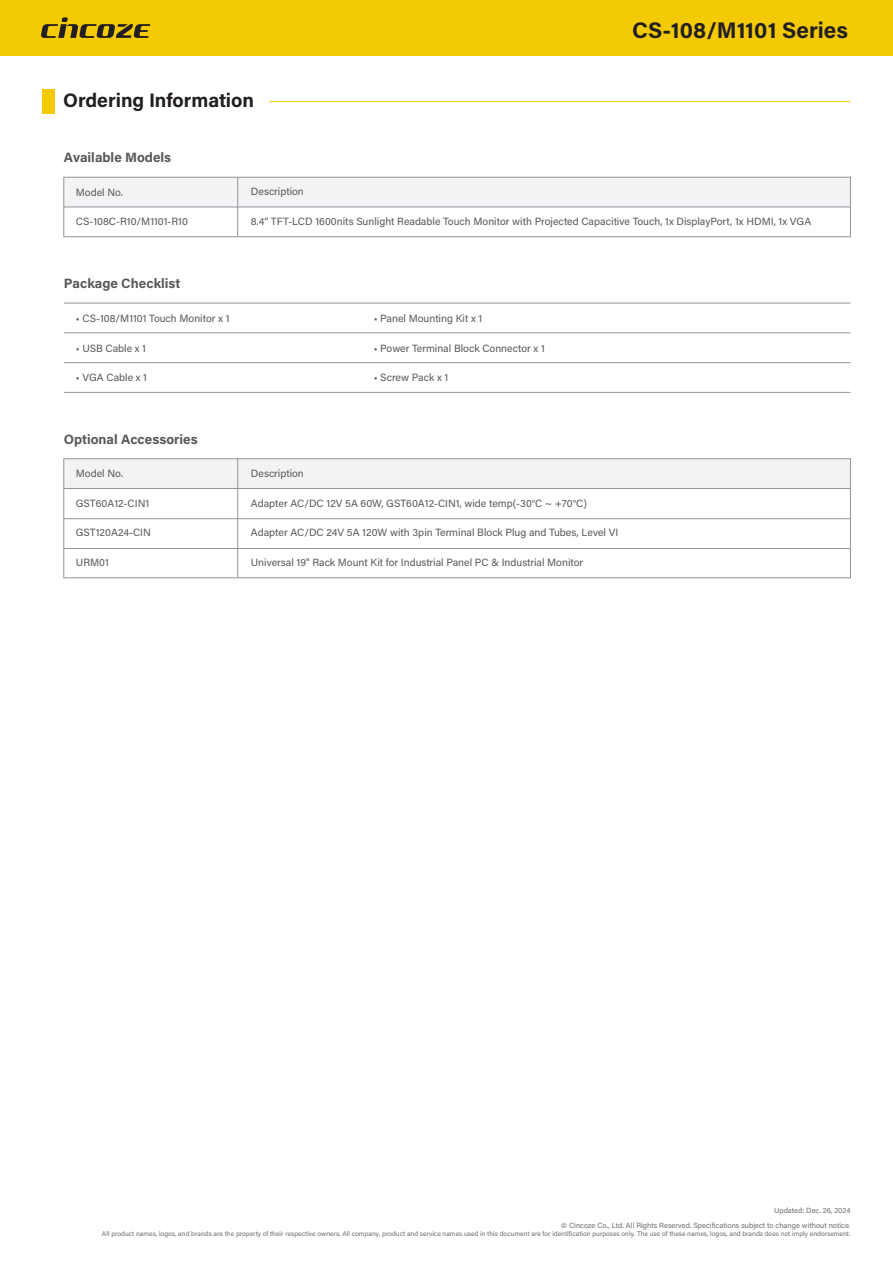
<style>
.page{position:relative;width:893px;height:1263px;background:#fff}
.page>*{position:absolute;margin:0;border:0;box-sizing:border-box;transform-origin:0 0}
.t1{font:700 22.5px "Acumin Pro";color:#231f20}
.t2{font:700 19.5px "Acumin Pro";letter-spacing:-.005em;color:#231f20}
.t3{font:700 13.5px "Acumin Pro";color:#57585a}
.t4{font:10.5px "Acumin Pro";color:#57585a}
.t5{font:7.5px "Acumin Pro";color:#6c6d70}
.t6{font:6.75px "Acumin Pro";color:#6c6d70}
</style>
<div class="page">
<div style="left:0;top:0;width:893px;height:55px;background:#f4ca05"></div>
<svg style="left:41px;top:17px;width:109px;height:21px"></svg>
<hr style="left:269px;top:101px;width:581px;height:1px;background:#f4ca05">
<div style="left:43px;top:89px;width:12px;height:25px;background:#f4ca05"></div>
<div style="left:64px;top:177px;width:786px;height:30px;background:#f2f3f4"></div>
<hr style="left:237px;top:177px;width:1px;height:60px;background:#939598">
<div style="left:64px;top:177px;width:787px;height:60px;border:1px solid #939598"></div>
<hr style="left:64px;top:207px;width:786px;height:1px;background:#939598">
<hr style="left:64px;top:303px;width:786px;height:1px;background:#939598">
<hr style="left:64px;top:333px;width:786px;height:1px;background:#939598">
<hr style="left:64px;top:362px;width:786px;height:1px;background:#939598">
<hr style="left:64px;top:392px;width:786px;height:1px;background:#939598">
<div style="left:64px;top:459px;width:786px;height:29px;background:#f2f3f4"></div>
<hr style="left:237px;top:459px;width:1px;height:119px;background:#939598">
<div style="left:64px;top:458px;width:787px;height:120px;border:1px solid #939598"></div>
<hr style="left:64px;top:488px;width:786px;height:1px;background:#939598">
<hr style="left:64px;top:518px;width:786px;height:1px;background:#939598">
<hr style="left:64px;top:548px;width:786px;height:1px;background:#939598">
<h2 class="t2" style="left:63px;top:87px;width:192px">Ordering Information</h2>
<p class="t3" style="left:64px;top:148px;width:109px">Available Models</p>
<h1 class="t1" style="left:632px;top:14px;width:217px">CS-108/M1101 Series</h1>
<p class="t4" style="left:76px;top:185px;width:49px">Model No.</p>
<p class="t4" style="left:76px;top:214px;width:114px">CS-108C-R10/M1101-R10</p>
<p class="t3" style="left:64px;top:274px;width:118px">Package Checklist</p>
<p class="t4" style="left:76px;top:311px;width:155px">• CS-108/M1101 Touch Monitor x 1</p>
<p class="t4" style="left:76px;top:341px;width:72px">• USB Cable x 1</p>
<p class="t4" style="left:76px;top:370px;width:73px">• VGA Cable x 1</p>
<p class="t3" style="left:64px;top:429px;width:135px">Optional Accessories</p>
<p class="t4" style="left:76px;top:466px;width:49px">Model No.</p>
<p class="t4" style="left:76px;top:496px;width:75px">GST60A12-CIN1</p>
<p class="t4" style="left:76px;top:525px;width:77px">GST120A24-CIN</p>
<p class="t4" style="left:76px;top:555px;width:35px">URM01</p>
<p class="t4" style="left:251px;top:184px;width:55px">Description</p>
<p class="t4" style="left:251px;top:214px;width:562px">8.4“ TFT-LCD 1600nits Sunlight Readable Touch Monitor with Projected Capacitive Touch, 1x DisplayPort, 1x HDMI, 1x VGA</p>
<p class="t4" style="left:374px;top:311px;width:110px">• Panel Mounting Kit x 1</p>
<p class="t4" style="left:374px;top:341px;width:173px">• Power Terminal Block Connector x 1</p>
<p class="t4" style="left:374px;top:370px;width:76px">• Screw Pack x 1</p>
<p class="t4" style="left:251px;top:466px;width:55px">Description</p>
<p class="t4" style="left:251px;top:496px;width:338px">Adapter AC/DC 12V 5A 60W, GST60A12-CIN1, wide temp(-30°C ~ +70°C)</p>
<p class="t4" style="left:251px;top:525px;width:369px">Adapter AC/DC 24V 5A 120W with 3pin Terminal Block Plug and Tubes, Level VI</p>
<p class="t4" style="left:251px;top:555px;width:334px">Universal 19" Rack Mount Kit for Industrial Panel PC &amp; Industrial Monitor</p>
<p class="t5" style="left:774px;top:1205px;width:78px">Updated: Dec. 26, 2024</p>
<p class="t5" style="left:561px;top:1220px;width:291px">© Cincoze Co., Ltd. All Rights Reserved. Specifications subject to change without notice.</p>
<p class="t6" style="left:102px;top:1229px;width:750px">All product names, logos, and brands are the property of their respective owners. All company, product and service names used in this document are for identification purposes only. The use of these names, logos, and brands does not imply endorsement.</p>
</div>
